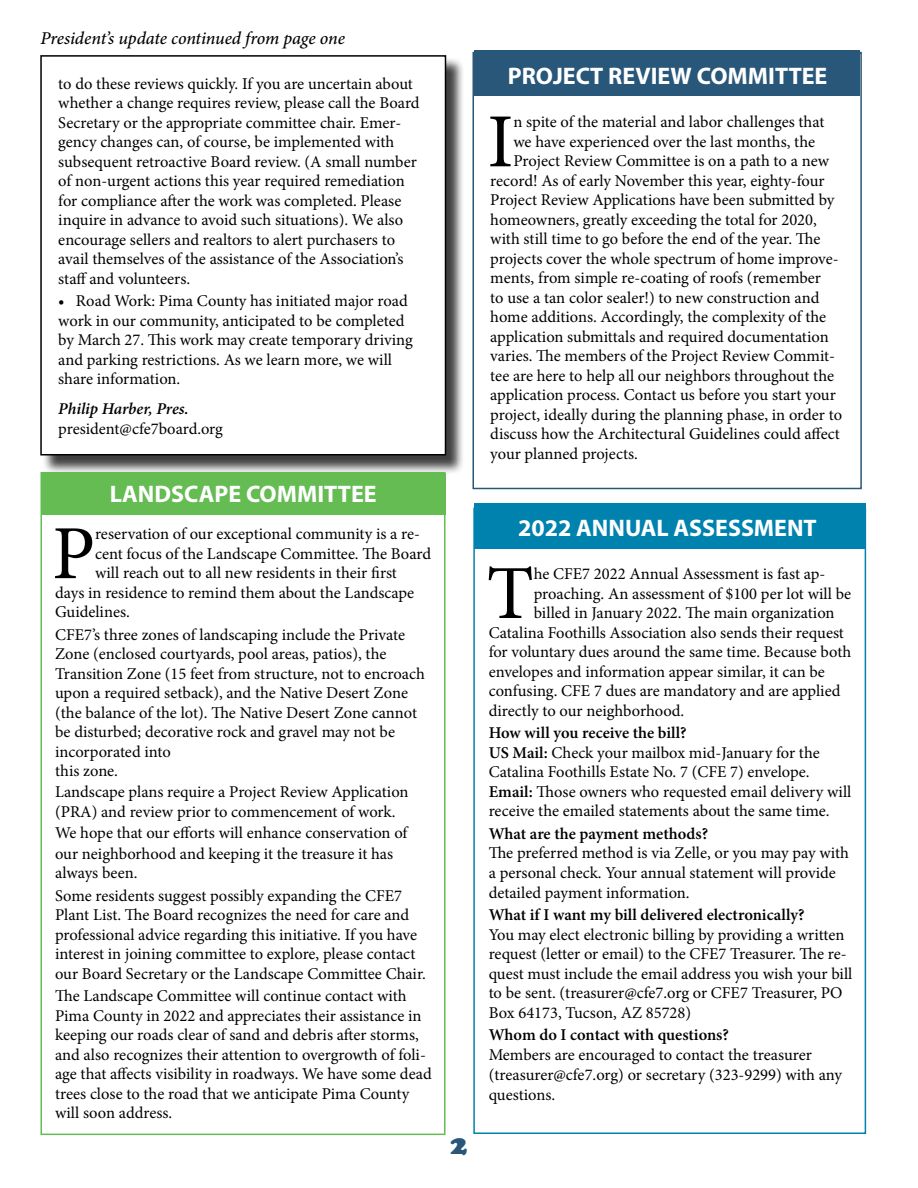
<style>
.page{position:relative;width:918px;height:1188px;background:#fff}
.page>*{position:absolute;margin:0;border:0;box-sizing:border-box;transform-origin:0 0}
.t1{font:76.5px "Minion Pro";color:#000}
.t2{font:27px "Cooper Black Std";color:#28577a}
.t3{font:700 24px "Myriad Pro";color:#fff}
.t4{font:italic 500 18px "Minion Pro";letter-spacing:-.005em;color:#000}
.t5{font:16.5px/19.5px "Minion Pro";color:#000}
.t6{font:600 16.5px "Minion Pro";color:#000}
.t7{font:italic 600 16.5px "Minion Pro";letter-spacing:-.005em;color:#000}
.s1{font-weight:600}
</style>
<div class="page">
<div style="left:43px;top:58px;width:421px;height:417px;background:#000;opacity:.75"></div>
<div style="left:41px;top:56px;width:405px;height:399px;background:#fff"></div>
<div style="left:40px;top:55px;width:406px;height:400px;border:2px solid #000"></div>
<div style="left:474px;top:51px;width:386px;height:45px;background:#28577a"></div>
<div style="left:42px;top:473px;width:404px;height:42px;background:#64bc52"></div>
<div style="left:475px;top:503px;width:391px;height:46px;background:#0082af"></div>
<div style="left:473px;top:508px;width:393px;height:626px;border:2px solid #0082af"></div>
<div style="left:40px;top:472px;width:406px;height:663px;border:2px solid #64bc52"></div>
<div style="left:472px;top:52px;width:390px;height:437px;border:2px solid #28577a"></div>
<p class="t4" style="left:40px;top:26px;width:306px">President’s update continued from page one</p>
<p class="t5" style="left:58px;top:74px;width:363px">to do these reviews quickly. If you are uncertain about whether a change requires review, please call the Board Secretary or the appropriate committee chair. Emer&shy;gency changes can, of course, be implemented with subsequent retroactive Board review. (A small number of non-urgent actions this year required remediation for compliance after the work was completed. Please inquire in advance to avoid such situations). We also encourage sellers and realtors to alert purchasers to avail themselves of the assistance of the Association’s staff and volunteers.</p>
<p class="t5" style="left:58px;top:291px;width:356px">• Road Work: Pima County has initiated major road work in our community, anticipated to be completed by March 27. This work may create temporary driving and parking restrictions. As we learn more, we will share information.</p>
<p class="t7" style="left:58px;top:397px;width:132px">Philip Harber, Pres.</p>
<p class="t5" style="left:58px;top:419px;width:166px">president@cfe7board.org</p>
<h3 class="t3" style="left:110px;top:478px;width:268px">LANDSCAPE COMMITTEE</h3>
<h1 class="t1" style="left:52px;top:502px;width:45px">P</h1>
<p class="t5" style="left:95px;top:524px;width:326px">reservation of our exceptional community is a re-</p>
<p class="t5" style="left:95px;top:544px;width:338px">cent focus of the Landscape Committee. The Board</p>
<p class="t5" style="left:95px;top:563px;width:303px">will reach out to all new residents in their first</p>
<p class="t5" style="left:55px;top:583px;width:361px">days in residence to remind them about the Landscape</p>
<p class="t5" style="left:55px;top:602px;width:76px">Guidelines.</p>
<p class="t5" style="left:55px;top:625px;width:371px">CFE7’s three zones of landscaping include the Private Zone (enclosed courtyards, pool areas, patios), the Transition Zone (15 feet from structure, not to encroach upon a required setback), and the Native Desert Zone (the balance of the lot). The Native Desert Zone cannot be disturbed; decorative rock and gravel may not be incorporated into<br>this zone.</p>
<p class="t5" style="left:55px;top:782px;width:355px">Landscape plans require a Project Review Application (PRA) and review prior to commencement of work.</p>
<p class="t5" style="left:55px;top:822px;width:354px;line-height:21px">We hope that our efforts will enhance conservation of our neighborhood and keeping it the treasure it has</p>
<p class="t5" style="left:55px;top:862px;width:348px;line-height:22.5px">always been.<br>Some residents suggest possibly expanding the CFE7</p>
<p class="t5" style="left:55px;top:905px;width:372px">Plant List. The Board recognizes the need for care and professional advice regarding this initiative. If you have interest in joining committee to explore, please contact our Board Secretary or the Landscape Committee Chair.</p>
<p class="t5" style="left:55px;top:986px;width:378px">The Landscape Committee will continue contact with Pima County in 2022 and appreciates their assistance in keeping our roads clear of sand and debris after storms, and also recognizes their attention to overgrowth of foli&shy;age that affects visibility in roadways. We have some dead trees close to the road that we anticipate Pima County will soon address.</p>
<h2 class="t2" style="left:450px;top:1128px;width:19px">2</h2>
<h3 class="t3" style="left:508px;top:61px;width:321px">PROJECT REVIEW COMMITTEE</h3>
<h1 class="t1" style="left:487px;top:91px;width:28px">I</h1>
<p class="t5" style="left:513px;top:112px;width:312px">n spite of the material and labor challenges that</p>
<p class="t5" style="left:513px;top:132px;width:303px">we have experienced over the last months, the</p>
<p class="t5" style="left:513px;top:151px;width:317px">Project Review Committee is on a path to a new</p>
<p class="t5" style="left:490px;top:171px;width:336px">record! As of early November this year, eighty-four</p>
<p class="t5" style="left:490px;top:190px;width:346px">Project Review Applications have been submitted by</p>
<p class="t5" style="left:490px;top:210px;width:328px">homeowners, greatly exceeding the total for 2020,</p>
<p class="t5" style="left:490px;top:229px;width:332px">with still time to go before the end of the year. The</p>
<p class="t5" style="left:490px;top:249px;width:350px">projects cover the whole spectrum of home improve-</p>
<p class="t5" style="left:490px;top:268px;width:332px">ments, from simple re-coating of roofs (remember</p>
<p class="t5" style="left:490px;top:288px;width:331px">to use a tan color sealer!) to new construction and</p>
<p class="t5" style="left:490px;top:307px;width:338px">home additions. Accordingly, the complexity of the</p>
<p class="t5" style="left:490px;top:327px;width:340px">application submittals and required documentation</p>
<p class="t5" style="left:490px;top:346px;width:346px">varies. The members of the Project Review Commit-</p>
<p class="t5" style="left:490px;top:366px;width:345px">tee are here to help all our neighbors throughout the</p>
<p class="t5" style="left:490px;top:385px;width:347px">application process. Contact us before you start your</p>
<p class="t5" style="left:490px;top:405px;width:353px">project, ideally during the planning phase, in order to</p>
<p class="t5" style="left:490px;top:424px;width:351px">discuss how the Architectural Guidelines could affect</p>
<p class="t5" style="left:490px;top:444px;width:149px">your planned projects.</p>
<h3 class="t3" style="left:518px;top:513px;width:300px">2022 ANNUAL ASSESSMENT</h3>
<h1 class="t1" style="left:487px;top:542px;width:49px">T</h1>
<p class="t5" style="left:534px;top:564px;width:293px">he CFE7 2022 Annual Assessment is fast ap-</p>
<p class="t5" style="left:534px;top:584px;width:319px">proaching. An assessment of $100 per lot will be</p>
<p class="t5" style="left:534px;top:603px;width:302px">billed in January 2022. The main organization</p>
<p class="t5" style="left:489px;top:623px;width:357px">Catalina Foothills Association also sends their request</p>
<p class="t5" style="left:489px;top:642px;width:364px">for voluntary dues around the same time. Because both</p>
<p class="t5" style="left:489px;top:662px;width:338px">envelopes and information appear similar, it can be</p>
<p class="t5" style="left:489px;top:681px;width:353px">confusing. CFE 7 dues are mandatory and are applied</p>
<p class="t5" style="left:489px;top:701px;width:197px">directly to our neighborhood.</p>
<p class="t5" style="left:489px;top:723px;width:364px"><span class="s1">How will you receive the bill?<br>US Mail:</span> Check your mailbox mid-January for the Catalina Foothills Estate No. 7 (CFE 7) envelope.<br><span class="s1">Email:</span> Those owners who requested email delivery will receive the emailed statements about the same time.</p>
<p class="t6" style="left:489px;top:822px;width:221px">What are the payment methods?</p>
<p class="t5" style="left:489px;top:843px;width:362px">The preferred method is via Zelle, or you may pay with a personal check. Your annual statement will provide detailed payment information.</p>
<p class="t6" style="left:489px;top:903px;width:317px">What if I want my bill delivered electronically?</p>
<p class="t5" style="left:489px;top:925px;width:365px">You may elect electronic billing by providing a written request (letter or email) to the CFE7 Treasurer. The re&shy;quest must include the email address you wish your bill to be sent. (treasurer@cfe7.org or CFE7 Treasurer, PO Box 64173, Tucson, AZ 85728)</p>
<p class="t6" style="left:489px;top:1024px;width:242px">Whom do I contact with questions?</p>
<p class="t5" style="left:489px;top:1045px;width:355px">Members are encouraged to contact the treasurer (treasurer@cfe7.org) or secretary (323-9299) with any questions.</p>
</div>
